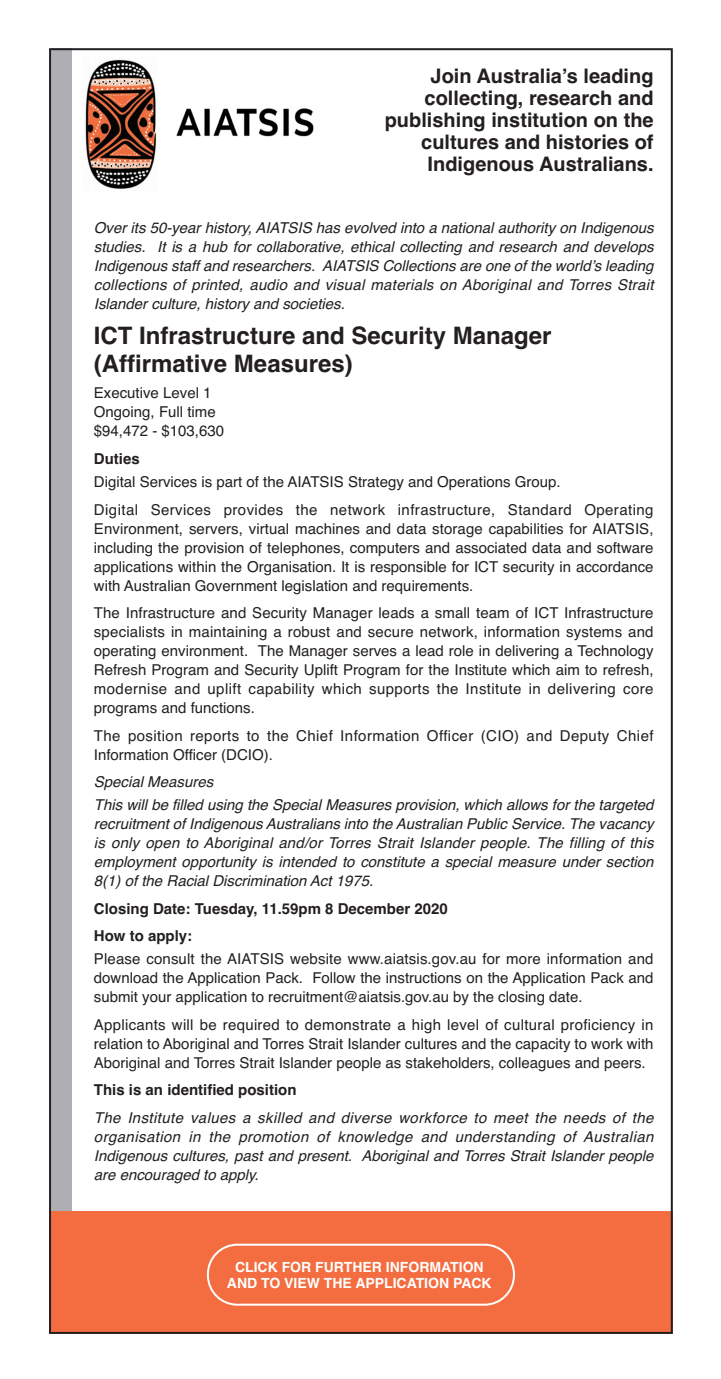
<style>
.page{position:relative;width:721px;height:1379px;background:#fff}
.page>*{position:absolute;margin:0;border:0;box-sizing:border-box;transform-origin:0 0}
.t1{font:700 24px/28px "Helvetica";color:#231f20}
.t2{font:700 20px/22px "Helvetica";color:#231f20;text-align:right}
.t3{font:15px/19px "Helvetica";color:#231f20;text-align:justify}
.t4{font:italic 15px/19px "Helvetica";color:#231f20;text-align:justify}
.t5{font:15px/27.6px "Helvetica";letter-spacing:.03em;color:#231f20}
.t6{font:700 15px/27.6px "Helvetica";color:#231f20}
.t7{font:700 14px/16px "Helvetica";color:#fff;text-align:center}
</style>
<div class="page">
<div style="left:51px;top:48px;width:21px;height:1257px;background:#aeafb3"></div>
<div style="left:49px;top:1211px;width:624px;height:122px;background:#f36d41"></div>
<svg style="left:207px;top:1243px;width:308px;height:62px"></svg>
<img style="left:85px;top:59px;width:72px;height:130px">
<img style="left:176px;top:108px;width:138px;height:29px">
<h2 class="t2" style="left:385px;top:67px;width:270px">Join Australia’s leading collecting, research and publishing institution on the cultures and histories of<br>Indigenous Australians.</h2>
<p class="t4" style="left:94px;top:220px;width:561px">Over its 50-year history, AIATSIS has evolved into a national authority on Indigenous studies. It is a hub for collaborative, ethical collecting and research and develops Indigenous staff and researchers. AIATSIS Collections are one of the world’s leading collections of printed, audio and visual materials on Aboriginal and Torres Strait Islander culture, history and societies.</p>
<h1 class="t1" style="left:94px;top:323px;width:459px">ICT Infrastructure and Security Manager (Affirmative Measures)</h1>
<p class="t3" style="left:94px;top:385px;width:132px;text-align:left">Executive Level 1<br>Ongoing, Full time $94,472 - $103,630</p>
<p class="t6" style="left:94px;top:446px;width:47px">Duties</p>
<p class="t5" style="left:94px;top:469px;width:561px">Digital Services is part of the AIATSIS Strategy and Operations Group.<br>Digital Services provides the network infrastructure, Standard Operating</p>
<p class="t3" style="left:94px;top:520px;width:561px">Environment, servers, virtual machines and data storage capabilities for AIATSIS, including the provision of telephones, computers and associated data and software applications within the Organisation. It is responsible for ICT security in accordance with Australian Government legislation and requirements.</p>
<p class="t3" style="left:94px;top:604px;width:561px">The Infrastructure and Security Manager leads a small team of ICT Infrastructure specialists in maintaining a robust and secure network, information systems and operating environment. The Manager serves a lead role in delivering a Technology Refresh Program and Security Uplift Program for the Institute which aim to refresh, modernise and uplift capability which supports the Institute in delivering core programs and functions.</p>
<p class="t5" style="left:94px;top:727px;width:561px;line-height:19px">The position reports to the Chief Information Officer (CIO) and Deputy Chief<br>Information Officer (DCIO).</p>
<p class="t4" style="left:94px;top:771px;width:561px;line-height:23px">Special Measures<br>This will be filled using the Special Measures provision, which allows for the targeted</p>
<p class="t4" style="left:94px;top:815px;width:561px">recruitment of Indigenous Australians into the Australian Public Service. The vacancy is only open to Aboriginal and/or Torres Strait Islander people. The filling of this employment opportunity is intended to constitute a special measure under section 8(1) of the Racial Discrimination Act 1975.</p>
<p class="t6" style="left:94px;top:896px;width:355px">Closing Date: Tuesday, 11.59pm 8 December 2020<br>How to apply:</p>
<p class="t3" style="left:94px;top:950px;width:561px">Please consult the AIATSIS website www.aiatsis.gov.au for more information and download the Application Pack. Follow the instructions on the Application Pack and submit your application to recruitment@aiatsis.gov.au by the closing date.</p>
<p class="t3" style="left:94px;top:1016px;width:561px">Applicants will be required to demonstrate a high level of cultural proficiency in relation to Aboriginal and Torres Strait Islander cultures and the capacity to work with Aboriginal and Torres Strait Islander people as stakeholders, colleagues and peers.</p>
<p class="t6" style="left:94px;top:1077px;width:204px">This is an identified position</p>
<p class="t4" style="left:94px;top:1109px;width:561px">The Institute values a skilled and diverse workforce to meet the needs of the organisation in the promotion of knowledge and understanding of Australian Indigenous cultures, past and present. Aboriginal and Torres Strait Islander people are encouraged to apply.</p>
<p class="t7" style="left:227px;top:1260px;width:266px">CLICK FOR FURTHER INFORMATION<br>AND TO VIEW THE APPLICATION PACK</p>
</div>
